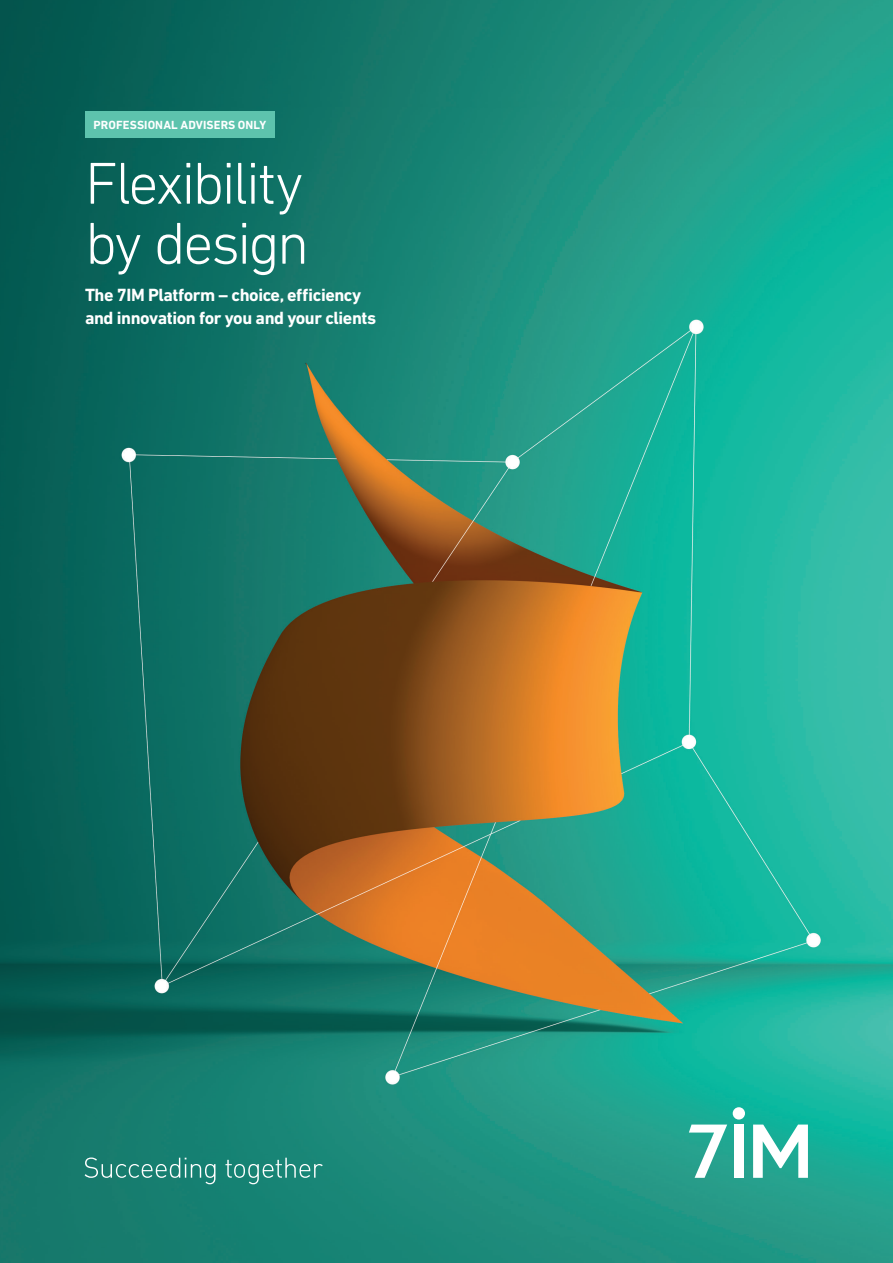
<style>
.page{position:relative;width:893px;height:1263px;background:#fff}
.page>*{position:absolute;margin:0;border:0;box-sizing:border-box;transform-origin:0 0}
.Cover_Title_40_40{font:300 60px/60px "DIN Next LT Pro";letter-spacing:-.045em;color:#fff}
.Cover_Sub_Title_Bold{font:700 18px/22.5px "DIN Next LT Pro";letter-spacing:-.025em;color:#fff}
.Cover_Reader_Bold_8{font:700 12px "DIN Next LT Pro";letter-spacing:.005em;color:#fff}
</style>
<div class="page">
<img style="left:0;top:0;width:893px;height:1263px">
<div style="left:85px;top:111px;width:190px;height:26px;background:#5dc3ad"></div>
<svg style="left:753px;top:1124px;width:55px;height:54px"></svg>
<svg style="left:689px;top:1124px;width:38px;height:54px"></svg>
<div style="left:733px;top:1107px;width:12px;height:12px;background:#fff;border-radius:50%"></div>
<div style="left:734px;top:1124px;width:10px;height:54px;background:#fff"></div>
<svg style="left:85px;top:1157px;width:238px;height:27px;background:#369185"></svg>
<p class="Cover_Reader_Bold_8" style="left:94px;top:118px;width:174px">PROFESSIONAL ADVISERS ONLY</p>
<p class="Cover_Title_40_40" style="left:85px;top:153px;width:226px">Flexibility by design</p>
<p class="Cover_Sub_Title_Bold" style="left:85px;top:284px;width:293px">The 7IM Platform – choice, efficiency and innovation for you and your clients</p>
</div>
